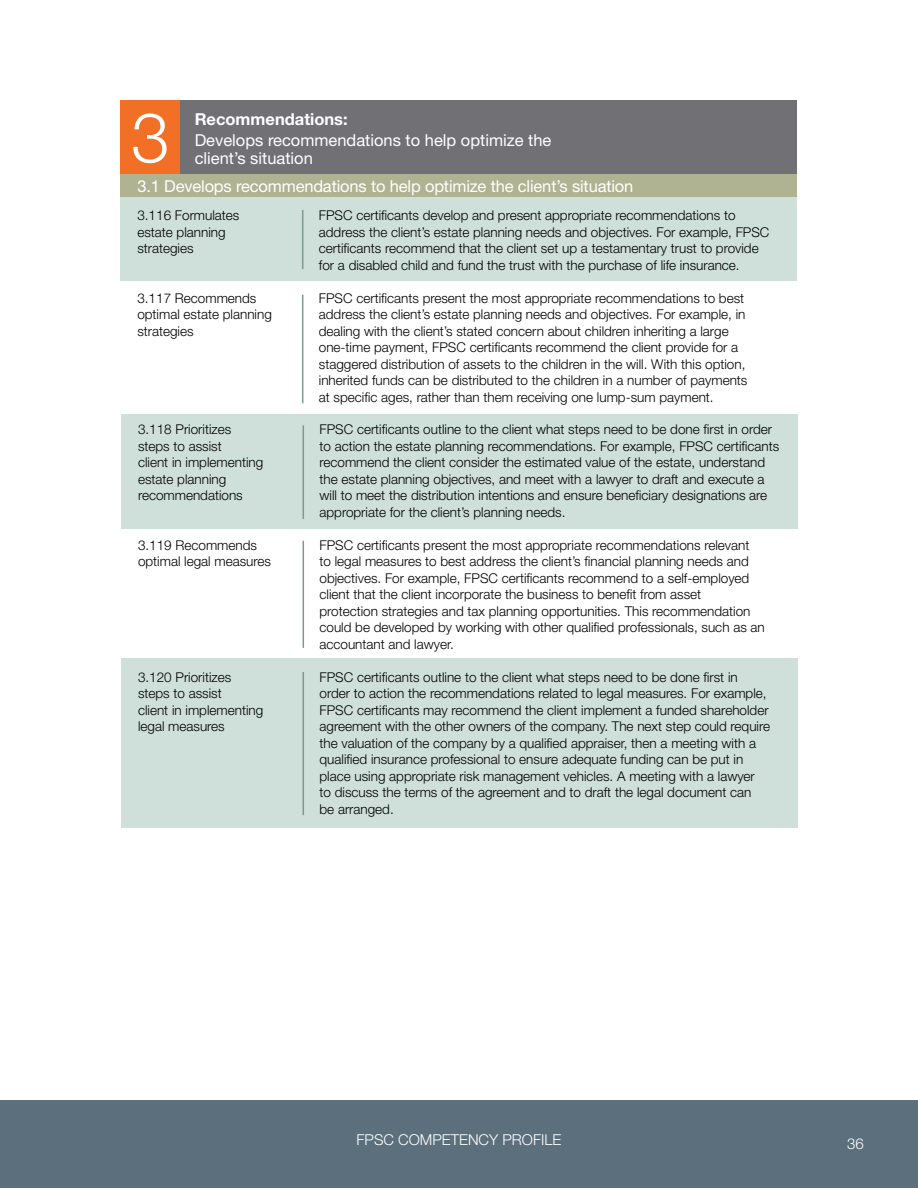
<style>
.page{position:relative;width:918px;height:1188px;background:#fff}
.page>*{position:absolute;margin:0;border:0;box-sizing:border-box;transform-origin:0 0}
.t1{font:300 69px "Helvetica Neue LT Std";color:#fff}
.t2{font:16.5px/18px "Helvetica Neue LT Std";letter-spacing:-.01em;color:#fff}
.t3{font:700 16.5px "Helvetica Neue LT Std";color:#fff}
.t4{font:300 15px "Helvetica Neue LT Std";color:#fff}
.t5{font:300 13.5px/16.5px "Helvetica Neue LT Std";color:#000}
</style>
<div class="page">
<div style="left:0;top:1100px;width:918px;height:88px;background:#5c6f7c"></div>
<div style="left:120px;top:198px;width:677px;height:83px;background:#cfdfda"></div>
<div style="left:120px;top:100px;width:61px;height:75px;background:#f27025"></div>
<div style="left:181px;top:100px;width:616px;height:75px;background:#717074"></div>
<hr style="left:302px;top:295px;width:1px;height:108px;background:#7d9a91">
<hr style="left:302px;top:210px;width:1px;height:59px;background:#7d9a91">
<div style="left:120px;top:175px;width:677px;height:22px;background:#afb392"></div>
<div style="left:121px;top:414px;width:676px;height:114px;background:#cfdfda"></div>
<div style="left:121px;top:659px;width:676px;height:169px;background:#cfdfda"></div>
<hr style="left:303px;top:541px;width:1px;height:107px;background:#7d9a91">
<hr style="left:303px;top:672px;width:1px;height:143px;background:#7d9a91">
<hr style="left:303px;top:425px;width:1px;height:94px;background:#7d9a91">
<h1 class="t1" style="left:131px;top:96px;width:40px">3</h1>
<p class="t3" style="left:195px;top:109px;width:155px">Recommendations:</p>
<p class="t2" style="left:195px;top:131px;width:358px">Develops recommendations to help optimize the client’s situation</p>
<p class="t2" style="left:137px;top:177px;width:498px">3.1 Develops recommendations to help optimize the client’s situation</p>
<p class="t5" style="left:137px;top:207px;width:104px">3.116 Formulates estate planning strategies</p>
<p class="t5" style="left:137px;top:290px;width:136px">3.117 Recommends optimal estate planning strategies</p>
<p class="t5" style="left:138px;top:421px;width:127px">3.118 Prioritizes steps to assist<br>client in implementing estate planning recommendations</p>
<p class="t5" style="left:138px;top:536px;width:135px">3.119 Recommends optimal legal measures</p>
<p class="t5" style="left:138px;top:668px;width:127px">3.120 Prioritizes steps to assist<br>client in implementing legal measures</p>
<p class="t5" style="left:319px;top:207px;width:452px">FPSC certificants develop and present appropriate recommendations to address the client’s estate planning needs and objectives. For example, FPSC certificants recommend that the client set up a testamentary trust to provide for a disabled child and fund the trust with the purchase of life insurance.</p>
<p class="t5" style="left:319px;top:290px;width:430px">FPSC certificants present the most appropriate recommendations to best address the client’s estate planning needs and objectives. For example, in dealing with the client’s stated concern about children inheriting a large one-time payment, FPSC certificants recommend the client provide for a staggered distribution of assets to the children in the will. With this option, inherited funds can be distributed to the children in a number of payments at specific ages, rather than them receiving one lump-sum payment.</p>
<p class="t5" style="left:320px;top:421px;width:461px">FPSC certificants outline to the client what steps need to be done first in order to action the estate planning recommendations. For example, FPSC certificants recommend the client consider the estimated value of the estate, understand the estate planning objectives, and meet with a lawyer to draft and execute a will to meet the distribution intentions and ensure beneficiary designations are appropriate for the client’s planning needs.</p>
<p class="t5" style="left:320px;top:536px;width:447px">FPSC certificants present the most appropriate recommendations relevant<br>to legal measures to best address the client’s financial planning needs and objectives. For example, FPSC certificants recommend to a self-employed client that the client incorporate the business to benefit from asset<br>protection strategies and tax planning opportunities. This recommendation could be developed by working with other qualified professionals, such as an accountant and lawyer.</p>
<p class="t5" style="left:320px;top:668px;width:452px">FPSC certificants outline to the client what steps need to be done first in order to action the recommendations related to legal measures. For example, FPSC certificants may recommend the client implement a funded shareholder agreement with the other owners of the company. The next step could require the valuation of the company by a qualified appraiser, then a meeting with a qualified insurance professional to ensure adequate funding can be put in place using appropriate risk management vehicles. A meeting with a lawyer<br>to discuss the terms of the agreement and to draft the legal document can<br>be arranged.</p>
<p class="t4" style="left:357px;top:1130px;width:206px">FPSC COMPETENCY PROFILE</p>
<p class="t4" style="left:847px;top:1134px;width:18px">36</p>
</div>
